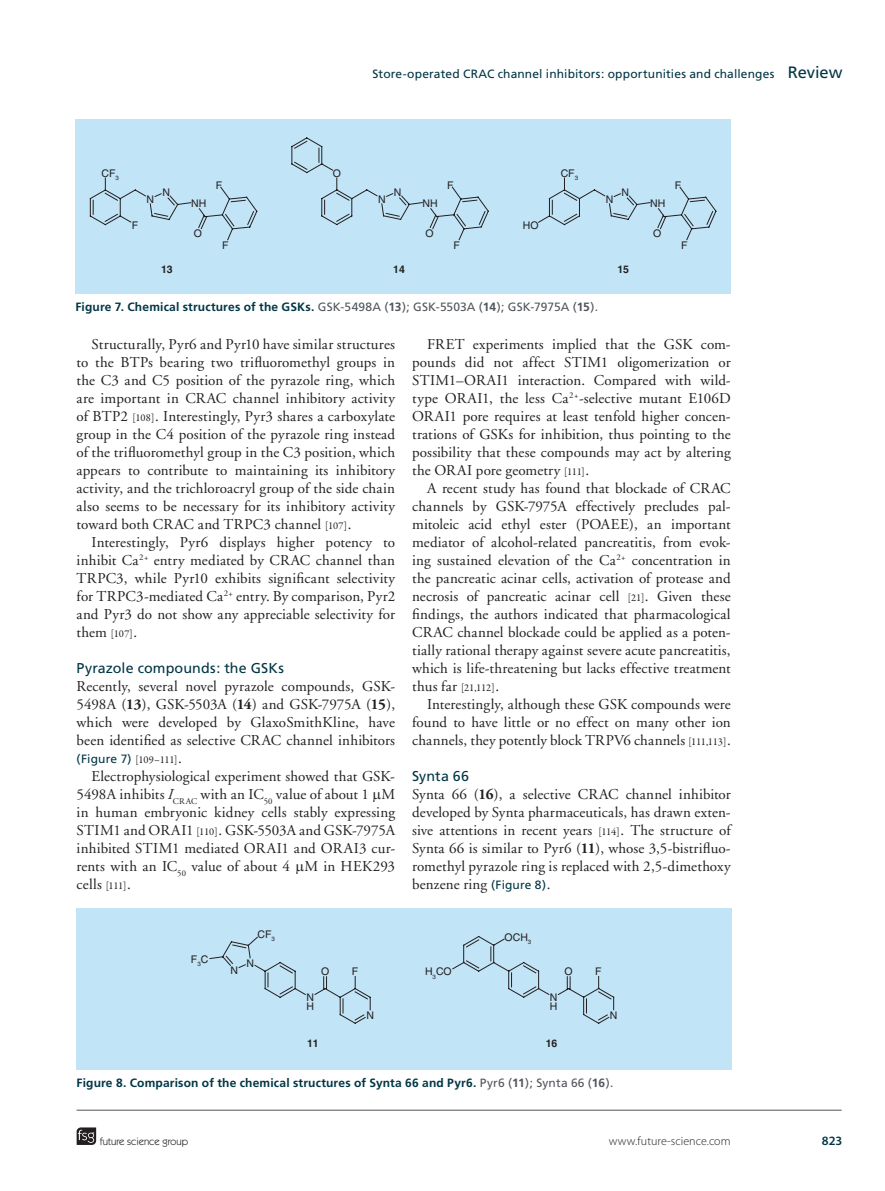
<style>
.page{position:relative;width:885px;height:1191px;background:#fff}
.page>*{position:absolute;margin:0;border:0;box-sizing:border-box;transform-origin:0 0}
.t1{font:15px/18px "Adobe Garamond";letter-spacing:.01em;color:#231f20;text-align:justify}
.t2{font:14.25px "Frutiger";letter-spacing:.01em;color:#003644}
.t3{font:600 12.75px "Myriad Pro";color:#003644}
.t4{font:700 12px "Frutiger";letter-spacing:.015em;color:#003644}
.t5{font:12px "Frutiger";letter-spacing:.01em;color:#003644}
.t6{font:300 12px "Myriad Pro";letter-spacing:.01em;color:#231f20}
.t7{font:10.5px/8.7px "Helvetica LT Std";color:#231f20}
.t8{font:10.5px "Itc Kabel";color:#231f20}
.t9{font:700 10.5px "Helvetica LT Std";color:#231f20}
.s1{font-size:16.5px}
.s2{font-weight:400;color:#52555a}
.s3{color:#52555a}
.s4{font-family:"Garamond Premr Pro";font-size:10.5px}
.s5{font-weight:700}
.s6{font-family:"Garamond Premr Pro";font-size:10.5px;color:#231f20}
.s7{font-family:"Adobe Garamond";font-size:15px;color:#231f20}
.s8{font-style:italic}
.s9{font-family:"Frutiger";font-size:12px;color:#003644}
</style>
<div class="page">
<svg style="left:77px;top:1127px;width:19px;height:18px"></svg>
<hr style="left:77px;top:1109px;width:764px;height:1px;background:#52555a">
<div style="left:75px;top:119px;width:655px;height:174px;background:#c1e4f7"></div>
<svg style="left:89px;top:137px;width:628px;height:104px"></svg>
<div style="left:77px;top:908px;width:654px;height:162px;background:#c1e4f7"></div>
<svg style="left:209px;top:935px;width:405px;height:89px"></svg>
<p class="t5" style="left:372px;top:67px;width:471px">Store-operated CRAC channel inhibitors: opportunities and challenges <span class="s1">Review</span></p>
<p class="t7" style="left:102px;top:169px;width:19px">CF<sub>3</sub></p>
<p class="t7" style="left:132px;top:221px;width:8px">F</p>
<p class="t7" style="left:146px;top:195px;width:9px">N</p>
<p class="t7" style="left:162px;top:188px;width:9px">N</p>
<p class="t7" style="left:191px;top:199px;width:17px">NH</p>
<p class="t7" style="left:194px;top:228px;width:10px">O</p>
<p class="t7" style="left:216px;top:181px;width:8px">F</p>
<p class="t7" style="left:222px;top:241px;width:8px">F</p>
<p class="t7" style="left:332px;top:169px;width:10px">O</p>
<p class="t7" style="left:378px;top:195px;width:9px">N</p>
<p class="t7" style="left:394px;top:188px;width:9px">N</p>
<p class="t7" style="left:422px;top:199px;width:17px">NH</p>
<p class="t7" style="left:425px;top:228px;width:10px">O</p>
<p class="t7" style="left:447px;top:181px;width:8px">F</p>
<p class="t7" style="left:453px;top:241px;width:8px">F</p>
<p class="t7" style="left:522px;top:221px;width:17px">HO</p>
<p class="t7" style="left:560px;top:169px;width:19px">CF<sub>3</sub></p>
<p class="t7" style="left:605px;top:195px;width:9px">N</p>
<p class="t7" style="left:621px;top:188px;width:9px">N</p>
<p class="t9" style="left:161px;top:263px;width:13px">13</p>
<p class="t9" style="left:393px;top:263px;width:13px">14</p>
<p class="t9" style="left:617px;top:263px;width:13px">15</p>
<p class="t7" style="left:650px;top:199px;width:17px">NH</p>
<p class="t7" style="left:653px;top:228px;width:10px">O</p>
<p class="t7" style="left:675px;top:181px;width:8px">F</p>
<p class="t7" style="left:681px;top:241px;width:8px">F</p>
<p class="t4" style="left:75px;top:300px;width:524px">Figure 7. Chemical structures of the GSKs. <span class="s2">GSK-5498A (</span><span class="s3">13</span><span class="s2">); GSK-5503A (</span><span class="s3">14</span><span class="s2">); GSK-7975A (</span><span class="s3">15</span><span class="s2">).</span></p>
<p class="t1" style="left:77px;top:335px;width:320px;text-indent:15px">Structurally, Pyr6 and Pyr10 have similar structures to the BTPs bearing two trifluoromethyl groups in the C3 and C5 position of the pyrazole ring, which are important in CRAC channel inhibitory activity of BTP2 <span class="s4">[108]</span>. Interestingly, Pyr3 shares a carboxylate group in the C4 position of the pyrazole ring instead of the trifluoromethyl group in the C3 position, which appears to contribute to maintaining its inhibitory activity, and the trichloroacryl group of the side chain also seems to be necessary for its inhibitory activity toward both CRAC and TRPC3 channel <span class="s4">[107]</span>.</p>
<p class="t1" style="left:77px;top:533px;width:320px;text-indent:15px">Interestingly, Pyr6 displays higher potency to inhibit Ca<sup>2+</sup> entry mediated by CRAC channel than TRPC3, while Pyr10 exhibits significant selectivity for TRPC3-mediated Ca<sup>2+</sup> entry. By comparison, Pyr2 and Pyr3 do not show any appreciable selectivity for them <span class="s4">[107]</span>.</p>
<p class="t2" style="left:77px;top:659px;width:209px">Pyrazole compounds: the GSKs</p>
<p class="t1" style="left:77px;top:677px;width:320px">Recently, several novel pyrazole compounds, GSK-5498A (<span class="s5">13</span>), GSK-5503A (<span class="s5">14</span>) and GSK-7975A (<span class="s5">15</span>), which were developed by GlaxoSmithKline, have been identified as selective CRAC channel inhibitors</p>
<p class="t5" style="left:77px;top:751px;width:107px">(Figure 7) <span class="s6">[109–111]</span><span class="s7">.</span></p>
<p class="t1" style="left:77px;top:767px;width:320px;text-indent:15px">Electrophysiological experiment showed that GSK-5498A inhibits <span class="s8">I</span><sub>CRAC</sub> with an IC<sub>50</sub> value of about 1 M in human embryonic kidney cells stably expressing STIM1 and ORAI1 <span class="s4">[110]</span>. GSK-5503A and GSK-7975A inhibited STIM1 mediated ORAI1 and ORAI3 cur&shy;rents with an IC<sub>50</sub> value of about 4 M in HEK293 cells <span class="s4">[111]</span>.</p>
<p class="t1" style="left:412px;top:335px;width:320px;text-indent:15px">FRET experiments implied that the GSK com&shy;pounds did not affect STIM1 oligomerization or STIM1–ORAI1 interaction. Compared with wild&shy;type ORAI1, the less Ca<sup>2+</sup>-selective mutant E106D ORAI1 pore requires at least tenfold higher concen&shy;trations of GSKs for inhibition, thus pointing to the possibility that these compounds may act by altering the ORAI pore geometry <span class="s4">[111]</span>.</p>
<p class="t1" style="left:412px;top:479px;width:320px;text-indent:15px">A recent study has found that blockade of CRAC channels by GSK-7975A effectively precludes pal&shy;mitoleic acid ethyl ester (POAEE), an important mediator of alcohol-related pancreatitis, from evok&shy;ing sustained elevation of the Ca<sup>2+</sup> concentration in the pancreatic acinar cells, activation of protease and necrosis of pancreatic acinar cell <span class="s4">[21]</span>. Given these findings, the authors indicated that pharmacological CRAC channel blockade could be applied as a poten&shy;tially rational therapy against severe acute pancreatitis, which is life-threatening but lacks effective treatment thus far <span class="s4">[21,112]</span>.</p>
<p class="t1" style="left:412px;top:695px;width:320px;text-indent:15px">Interestingly, although these GSK compounds were found to have little or no effect on many other ion channels, they potently block TRPV6 channels <span class="s4">[111,113]</span>.</p>
<p class="t2" style="left:412px;top:767px;width:58px">Synta 66</p>
<p class="t1" style="left:412px;top:785px;width:320px">Synta 66 (<span class="s5">16</span>), a selective CRAC channel inhibitor developed by Synta pharmaceuticals, has drawn exten&shy;sive attentions in recent years <span class="s4">[114]</span>. The structure of Synta 66 is similar to Pyr6 (<span class="s5">11</span>), whose 3,5-bistrifluo&shy;romethyl pyrazole ring is replaced with 2,5-dimethoxy benzene ring <span class="s9">(Figure 8)</span>.</p>
<p class="t7" style="left:257px;top:929px;width:19px">CF<sub>3</sub></p>
<p class="t7" style="left:504px;top:932px;width:28px">OCH<sub>3</sub></p>
<p class="t7" style="left:191px;top:954px;width:19px">F<sub>3</sub>C</p>
<p class="t7" style="left:230px;top:965px;width:9px">N</p>
<p class="t7" style="left:246px;top:958px;width:9px">N</p>
<p class="t7" style="left:321px;top:967px;width:10px">O</p>
<p class="t7" style="left:352px;top:967px;width:8px">F</p>
<p class="t7" style="left:425px;top:967px;width:28px">H<sub>3</sub>CO</p>
<p class="t7" style="left:564px;top:967px;width:10px">O</p>
<p class="t7" style="left:595px;top:967px;width:8px">F</p>
<p class="t7" style="left:306px;top:993px;width:9px">N<br>H</p>
<p class="t7" style="left:366px;top:1010px;width:9px">N</p>
<p class="t7" style="left:550px;top:993px;width:9px">N<br>H</p>
<p class="t7" style="left:609px;top:1010px;width:9px">N</p>
<p class="t9" style="left:307px;top:1036px;width:13px">11</p>
<p class="t9" style="left:545px;top:1036px;width:13px">16</p>
<p class="t4" style="left:77px;top:1076px;width:538px">Figure 8. Comparison of the chemical structures of Synta 66 and Pyr6. <span class="s2">Pyr6 (</span><span class="s3">11</span><span class="s2">); Synta 66 (</span><span class="s3">16</span><span class="s2">).</span></p>
<p class="t8" style="left:100px;top:1135px;width:90px">future science group</p>
<p class="t6" style="left:608px;top:1134px;width:123px">www.future-science.com</p>
<p class="t3" style="left:821px;top:1132px;width:22px">823</p>
</div>
